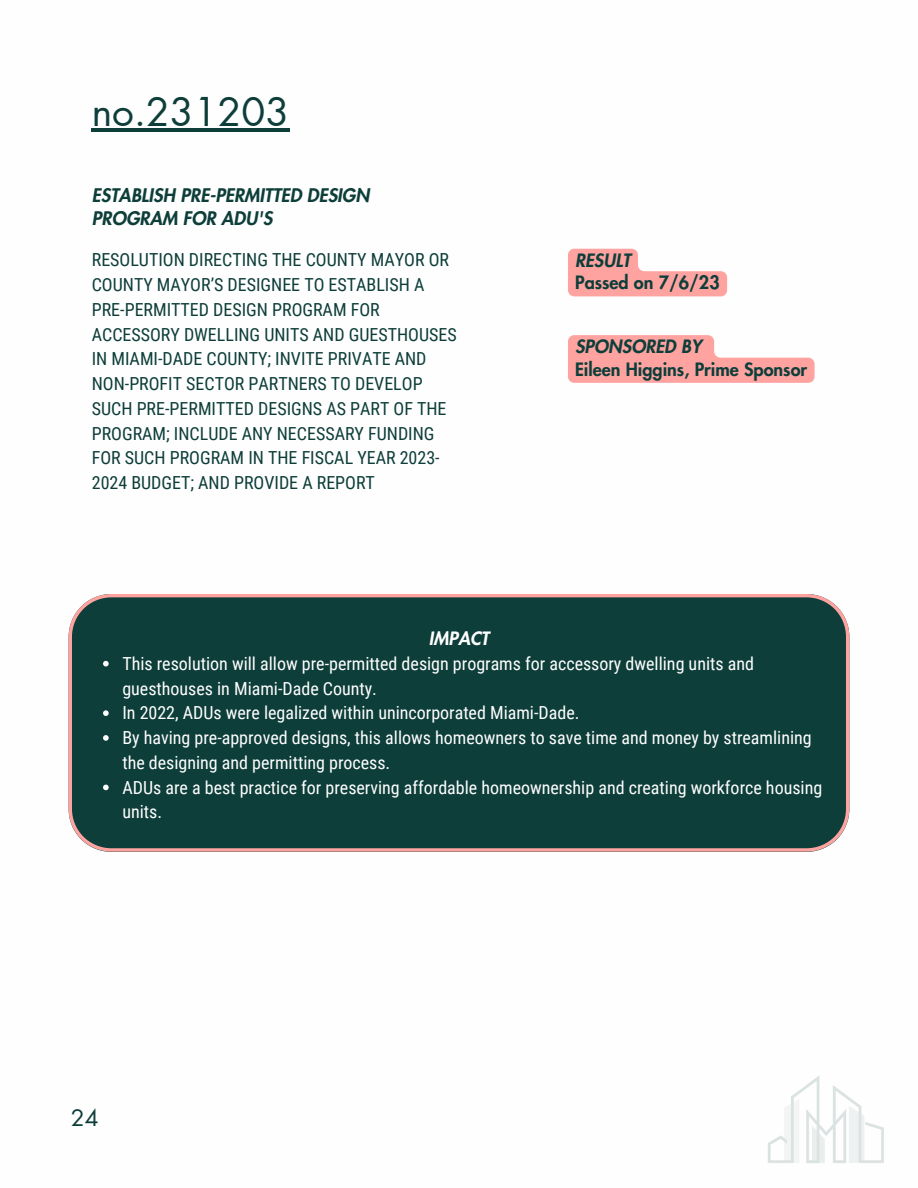
<style>
.page{position:relative;width:918px;height:1188px;background:#fff}
.page>*{position:absolute;margin:0;border:0;box-sizing:border-box;transform-origin:0 0}
.t1{font:38.85px "Futura LT Pro";color:#0d3e39}
.t2{font:22.5px "Futura LT Pro";color:#0d3e39}
.t3{font:italic 800 18.3px/23.7px "Futura LT Pro";color:#0d3e39}
.t4{font:18px/24.8px "Roboto Condensed";color:#fefefe}
.t5{font:18px/24.8px "Roboto Condensed";color:#0d3e39}
.t6{font:800 18px "Futura LT Pro";color:#0d3e39}
.t7{font:italic 800 18px "Futura LT Pro";color:#0d3e39}
.t8{font:italic 800 18px "Futura LT Pro";color:#fefefe}
</style>
<div class="page">
<svg style="left:568px;top:249px;width:159px;height:47px"></svg>
<div style="left:69px;top:594px;width:780px;height:258px;background:#0d3e39"></div>
<svg style="left:103px;top:661px;width:6px;height:5px"></svg>
<svg style="left:103px;top:710px;width:6px;height:6px"></svg>
<svg style="left:103px;top:735px;width:6px;height:6px"></svg>
<svg style="left:103px;top:785px;width:6px;height:5px"></svg>
<hr style="left:92px;top:128px;width:54px;height:4px;background:#0d3e39">
<hr style="left:146px;top:128px;width:143px;height:4px;background:#0d3e39">
<svg style="left:568px;top:335px;width:247px;height:48px"></svg>
<img style="left:768px;top:1075px;width:116px;height:88px">
<p class="t1" style="left:92px;top:94px;width:199px">no.231203</p>
<p class="t3" style="left:92px;top:184px;width:279px">ESTABLISH PRE-PERMITTED DESIGN<br>PROGRAM FOR ADU'S</p>
<p class="t5" style="left:92px;top:248px;width:366px">RESOLUTION DIRECTING THE COUNTY MAYOR OR COUNTY MAYOR’S DESIGNEE TO ESTABLISH A PRE-PERMITTED DESIGN PROGRAM FOR ACCESSORY DWELLING UNITS AND GUESTHOUSES IN MIAMI-DADE COUNTY; INVITE PRIVATE AND NON-PROFIT SECTOR PARTNERS TO DEVELOP SUCH PRE-PERMITTED DESIGNS AS PART OF THE PROGRAM; INCLUDE ANY NECESSARY FUNDING FOR SUCH PROGRAM IN THE FISCAL YEAR 2023- 2024 BUDGET; AND PROVIDE A REPORT</p>
<p class="t8" style="left:429px;top:630px;width:62px">IMPACT</p>
<p class="t7" style="left:575px;top:252px;width:57px">RESULT</p>
<p class="t6" style="left:575px;top:275px;width:146px">Passed on 7/6/23</p>
<p class="t7" style="left:575px;top:339px;width:128px">SPONSORED BY</p>
<p class="t6" style="left:575px;top:361px;width:233px">Eileen Higgins, Prime Sponsor</p>
<p class="t4" style="left:122px;top:651px;width:633px">This resolution will allow pre-permitted design programs for accessory dwelling units and guesthouses in Miami-Dade County.</p>
<p class="t4" style="left:122px;top:701px;width:459px">In 2022, ADUs were legalized within unincorporated Miami-Dade.</p>
<p class="t4" style="left:122px;top:726px;width:691px">By having pre-approved designs, this allows homeowners to save time and money by streamlining the designing and permitting process.</p>
<p class="t4" style="left:122px;top:775px;width:701px">ADUs are a best practice for preserving affordable homeownership and creating workforce housing units.</p>
<p class="t2" style="left:71px;top:1108px;width:29px">24</p>
</div>
